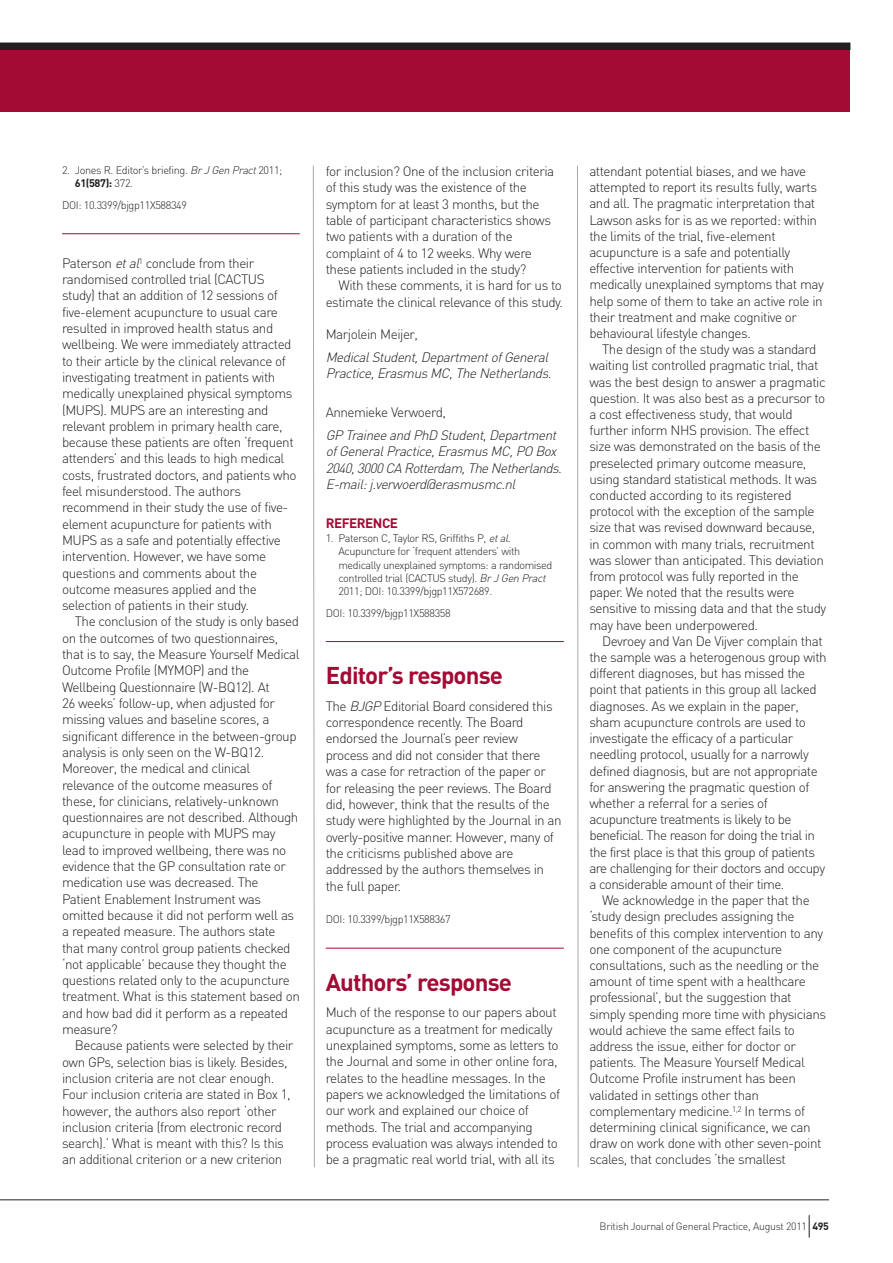
<style>
.page{position:relative;width:893px;height:1263px;background:#fff}
.page>*{position:absolute;margin:0;border:0;box-sizing:border-box;transform-origin:0 0}
.t1{font:700 24px "DIN";letter-spacing:-.035em;color:#a30a34}
.t2{font:300 13.5px/16.4px "DIN";letter-spacing:-.035em;color:#231f20}
.t3{font:italic 300 13.5px/16.4px "DIN";color:#231f20}
.t4{font:700 13.5px "DIN";letter-spacing:-.035em;color:#a30a34}
.t5{font:300 10.8px/13.2px "DIN";letter-spacing:-.035em;color:#231f20}
.t6{font:300 10.5px "DIN";letter-spacing:-.025em;color:#231f20}
.s1{font-style:italic}
.s2{font-weight:700}
</style>
<div class="page">
<hr style="left:326px;top:641px;width:238px;height:1px;background:#a30a34">
<hr style="left:326px;top:948px;width:238px;height:1px;background:#a30a34">
<svg style="left:577px;top:165px;width:2px;height:1003px;background:#d2d3d5"></svg>
<svg style="left:313px;top:165px;width:2px;height:1003px"></svg>
<div style="left:0;top:48px;width:850px;height:64px;background:#a30a34"></div>
<div style="left:0;top:43px;width:850px;height:7px;background:#231f20"></div>
<hr style="left:0;top:1199px;width:829px;height:1px;background:#231f20">
<svg style="left:809px;top:1215px;width:1px;height:22px"></svg>
<hr style="left:62px;top:233px;width:238px;height:1px;background:#a30a34">
<p class="t5" style="left:75px;top:163px;width:209px;text-indent:-13px">2. Jones R. Editor’s briefing. <span class="s1">BrJGenPract</span>2011;<br><span class="s2">61(587):</span> 372.</p>
<p class="t5" style="left:62px;top:199px;width:126px">DOI: 10.3399/bjgp11X588349</p>
<p class="t2" style="left:62px;top:255px;width:236px">Paterson <span class="s1">etal</span><sup>1</sup> conclude from their randomised controlled trial (CACTUS study) that an addition of 12 sessions of five-element acupuncture to usual care resulted in improved health status and wellbeing. We were immediately attracted to their article by the clinical relevance of investigating treatment in patients with medically unexplained physical symptoms (MUPS). MUPS are an interesting and relevant problem in primary health care, because these patients are often ‘frequent attenders’ and this leads to high medical costs, frustrated doctors, and patients who feel misunderstood. The authors recommend in their study the use of five&shy;element acupuncture for patients with MUPS as a safe and potentially effective intervention. However, we have some questions and comments about the outcome measures applied and the selection of patients in their study.</p>
<p class="t2" style="left:62px;top:614px;width:239px;text-indent:13px">The conclusion of the study is only based on the outcomes of two questionnaires, that is to say, the Measure Yourself Medical Outcome Profile (MYMOP) and the Wellbeing Questionnaire (W-BQ12). At<br>26 weeks’ follow-up, when adjusted for missing values and baseline scores, a significant difference in the between-group analysis is only seen on the W-BQ12.<br>Moreover, the medical and clinical relevance of the outcome measures of these, for clinicians, relatively-unknown questionnaires are not described. Although acupuncture in people with MUPS may lead to improved wellbeing, there was no evidence that the GP consultation rate or medication use was decreased. The Patient Enablement Instrument was omitted because it did not perform well as a repeated measure. The authors state that many control group patients checked ‘not applicable’ because they thought the questions related only to the acupuncture treatment. What is this statement based on and how bad did it perform as a repeated measure?</p>
<p class="t2" style="left:62px;top:1037px;width:233px;text-indent:13px">Because patients were selected by their own GPs, selection bias is likely. Besides, inclusion criteria are not clear enough.<br>Four inclusion criteria are stated in Box 1, however, the authors also report ‘other inclusion criteria (from electronic record search).’ What is meant with this? Is this an additional criterion or a new criterion</p>
<p class="t2" style="left:326px;top:163px;width:230px">for inclusion? One of the inclusion criteria of this study was the existence of the symptom for at least 3 months, but the table of participant characteristics shows two patients with a duration of the complaint of 4 to 12 weeks. Why were these patients included in the study?</p>
<p class="t2" style="left:326px;top:277px;width:239px;text-align:right">With these comments, it is hard for us to estimate the clinical relevance of this study.</p>
<p class="t2" style="left:326px;top:326px;width:94px">Marjolein Meijer,</p>
<p class="t3" style="left:326px;top:349px;width:230px">Medical Student, Department of General<br>Practice, Erasmus MC, The Netherlands.</p>
<p class="t2" style="left:326px;top:405px;width:122px">Annemieke Verwoerd,</p>
<p class="t3" style="left:326px;top:427px;width:240px">GP Trainee and PhD Student, Department of General Practice, Erasmus MC, PO Box 2040, 3000 CA Rotterdam, The Netherlands.<br>E-mail: j.verwoerd@erasmusmc.nl</p>
<p class="t4" style="left:326px;top:516px;width:74px">REFERENCE</p>
<p class="t5" style="left:338px;top:532px;width:215px;text-indent:-13px">1. Paterson C, Taylor RS, Griffiths P, <span class="s1">etal</span>.<br>Acupuncture for ‘frequent attenders’ with medically unexplained symptoms: a randomised controlled trial (CACTUS study). <span class="s1">BrJGenPract </span>2011; DOI: 10.3399/bjgp11X572689.</p>
<p class="t5" style="left:326px;top:606px;width:126px">DOI: 10.3399/bjgp11X588358</p>
<h1 class="t1" style="left:326px;top:662px;width:179px">Editor’s response</h1>
<p class="t2" style="left:326px;top:698px;width:237px">The <span class="s1">BJGP</span>Editorial Board considered this correspondence recently. The Board endorsed the Journal’s peer review process and did not consider that there was a case for retraction of the paper or for releasing the peer reviews. The Board did, however, think that the results of the study were highlighted by the Journal in an overly-positive manner. However, many of the criticisms published above are addressed by the authors themselves in the full paper.</p>
<p class="t5" style="left:326px;top:913px;width:126px">DOI: 10.3399/bjgp11X588367</p>
<h1 class="t1" style="left:326px;top:969px;width:188px">Authors’ response</h1>
<p class="t2" style="left:326px;top:1004px;width:236px">Much of the response to our papers about acupuncture as a treatment for medically unexplained symptoms, some as letters to the Journal and some in other online fora, relates to the headline messages. In the papers we acknowledged the limitations of our work and explained our choice of methods. The trial and accompanying process evaluation was always intended to be a pragmatic real world trial, with all its</p>
<p class="t2" style="left:589px;top:163px;width:236px">attendant potential biases, and we have attempted to report its results fully, warts and all. The pragmatic interpretation that Lawson asks for is as we reported: within the limits of the trial, five-element acupuncture is a safe and potentially effective intervention for patients with medically unexplained symptoms that may help some of them to take an active role in their treatment and make cognitive or behavioural lifestyle changes.</p>
<p class="t2" style="left:589px;top:341px;width:238px;text-indent:13px">The design of the study was a standard waiting list controlled pragmatic trial, that was the best design to answer a pragmatic question. It was also best as a precursor to a cost effectiveness study, that would further inform NHS provision. The effect size was demonstrated on the basis of the preselected primary outcome measure, using standard statistical methods. It was conducted according to its registered protocol with the exception of the sample size that was revised downward because, in common with many trials, recruitment was slower than anticipated. This deviation from protocol was fully reported in the paper. We noted that the results were sensitive to missing data and that the study may have been underpowered.</p>
<p class="t2" style="left:589px;top:633px;width:239px;text-indent:13px">Devroey and Van De Vijver complain that the sample was a heterogenous group with different diagnoses, but has missed the point that patients in this group all lacked diagnoses. As we explain in the paper, sham acupuncture controls are used to investigate the efficacy of a particular needling protocol, usually for a narrowly defined diagnosis, but are not appropriate for answering the pragmatic question of whether a referral for a series of acupuncture treatments is likely to be beneficial. The reason for doing the trial in the first place is that this group of patients are challenging for their doctors and occupy a considerable amount of their time.</p>
<p class="t2" style="left:589px;top:892px;width:238px;text-indent:13px">We acknowledge in the paper that the ‘study design precludes assigning the benefits of this complex intervention to any one component of the acupuncture consultations, such as the needling or the amount of time spent with a healthcare professional’, but the suggestion that simply spending more time with physicians would achieve the same effect fails to address the issue, either for doctor or patients. The Measure Yourself Medical Outcome Profile instrument has been validated in settings other than complementary medicine.<sup>1,2</sup> In terms of determining clinical significance, we can draw on work done with other seven-point scales, that concludes ‘the smallest</p>
<p class="t6" style="left:599px;top:1220px;width:231px">British Journal of General Practice, August 2011 <span class="s2">495</span></p>
</div>
